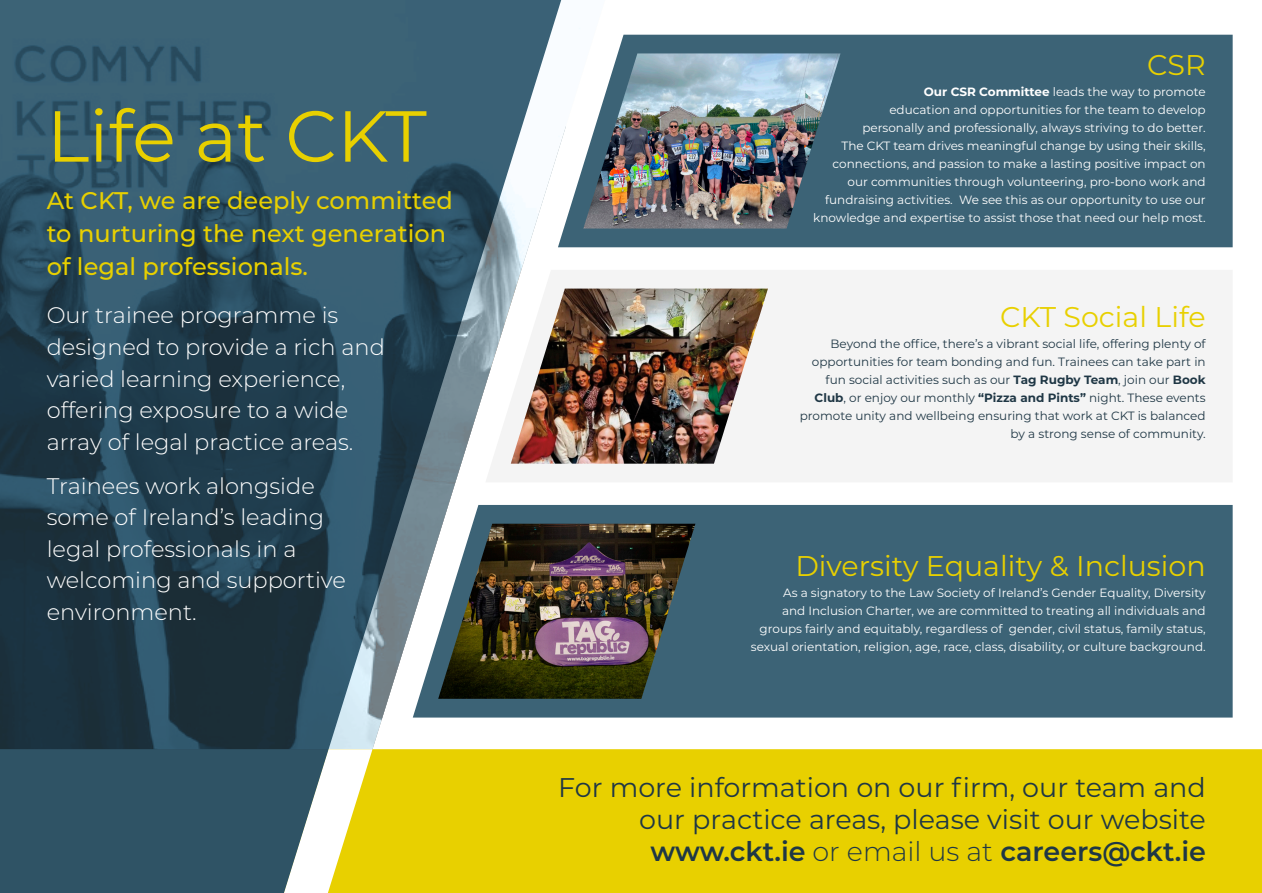
<style>
.page{position:relative;width:1262px;height:893px;background:#fff}
.page>*{position:absolute;margin:0;border:0;box-sizing:border-box;transform-origin:0 0}
.t1{font:72px "Montserrat";color:#e8d000}
.t2{font:28.5px "Montserrat";color:#e8d000}
.t3{font:27px/32px "Montserrat";color:#1f3745;text-align:right}
.t4{font:500 24px/33px "Montserrat";color:#e8d000}
.t5{font:300 22.5px/31.5px "Montserrat";color:#fff}
.t6{font:12px/18px "Montserrat";color:#fff;text-align:right}
.t7{font:12px/18px "Montserrat";color:#1f3745;text-align:right}
.s1{font-weight:700}
.s2{font-weight:600}
.s3{font-weight:300}
</style>
<div class="page">
<div style="left:565px;top:505px;width:667px;height:212px;background:#3c6376"></div>
<div style="left:565px;top:270px;width:667px;height:212px;background:#f4f4f4"></div>
<div style="left:565px;top:35px;width:667px;height:212px;background:#3c6376"></div>
<div style="left:565px;top:749px;width:696px;height:143px;background:#e8d000"></div>
<svg style="left:0;top:0;width:565px;height:892px;background:#4b6566"></svg>
<svg style="left:328px;top:749px;width:44px;height:143px"></svg>
<div style="left:0;top:749px;width:328px;height:143px;background:#2f5365"></div>
<img style="left:511px;top:288px;width:257px;height:175px">
<img style="left:438px;top:523px;width:257px;height:175px">
<img style="left:583px;top:53px;width:257px;height:175px">
<h1 class="t1" style="left:47px;top:87px;width:381px">Life at CKT</h1>
<h3 class="t4" style="left:47px;top:183px;width:407px">At CKT, we are deeply committed to nurturing the next generation of legal professionals.</h3>
<h3 class="t5" style="left:47px;top:299px;width:340px">Our trainee programme is designed to provide a rich and varied learning experience, offering exposure to a wide array of legal practice areas.</h3>
<h3 class="t5" style="left:47px;top:469px;width:301px">Trainees work alongside some of Ireland’s leading legal professionals in a welcoming and supportive environment.</h3>
<h2 class="t2" style="left:1147px;top:45px;width:60px">CSR</h2>
<p class="t6" style="left:813px;top:82px;width:394px"><span class="s1">Our CSR Committee</span> leads the way to promote<br>education and opportunities for the team to develop<br>personally and professionally, always striving to do better.<br>The CKT team drives meaningful change by using their skills, connections, and passion to make a lasting positive impact on our communities through volunteering, pro-bono work and fundraising activities. We see this as our opportunity to use our knowledge and expertise to assist those that need our help most.</p>
<h2 class="t2" style="left:1000px;top:297px;width:207px">CKT Social Life</h2>
<p class="t7" style="left:799px;top:334px;width:407px">Beyond the office, there’s a vibrant social life, offering plenty of opportunities for team bonding and fun. Trainees can take part in fun social activities such as our <span class="s1">Tag Rugby Team</span>, join our <span class="s1">Book Club</span>, or enjoy our monthly <span class="s1">“Pizza and Pints”</span> night. These events promote unity and wellbeing ensuring that work at CKT is balanced by a strong sense of community.</p>
<h2 class="t2" style="left:795px;top:546px;width:412px">Diversity Equality &amp; Inclusion</h2>
<p class="t6" style="left:751px;top:583px;width:456px">As a signatory to the Law Society of Ireland’s Gender Equality, Diversity<br>and Inclusion Charter, we are committed to treating all individuals and groups fairly and equitably, regardless of gender, civil status, family status, sexual orientation, religion, age, race, class, disability, or culture background.</p>
<h3 class="t3" style="left:558px;top:770px;width:649px">For more information on our firm, our team and our practice areas, please visit our website <span class="s2">www.ckt.ie</span> <span class="s3">or email us at</span> <span class="s2">careers@ckt.ie</span></h3>
</div>
